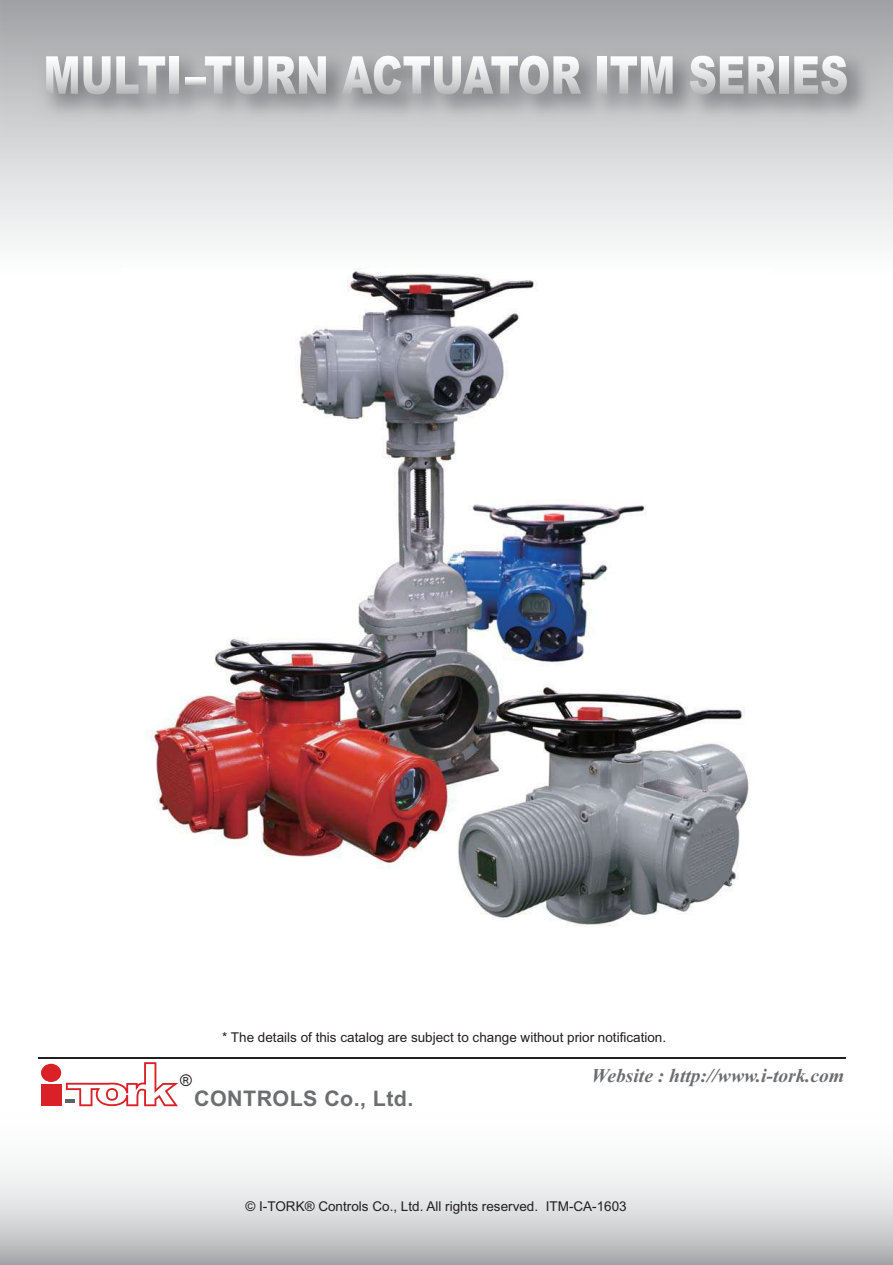
<style>
.page{position:relative;width:893px;height:1265px;background:#fff}
.page>*{position:absolute;margin:0;border:0;box-sizing:border-box;transform-origin:0 0}
.t1{font:700 21.45px "Arial";letter-spacing:.02em;color:#6d6e70}
.t2{font:italic 700 19.5px "Times New Roman";color:#6d6e70}
.t3{font:16.05px "Microsoft Sans Serif";color:#231f20}
.t4{font:13.5px "Arial";color:#231f20}
</style>
<div class="page">
<svg style="left:0;top:1081px;width:893px;height:183px"></svg>
<svg style="left:0;top:0;width:893px;height:269px"></svg>
<hr style="left:38px;top:1057px;width:808px;height:1px;background:#231f20">
<div style="left:41px;top:1083px;width:20px;height:22px;background:#da2128"></div>
<div style="left:41px;top:1063px;width:20px;height:18px;background:#da2128;border-radius:50%"></div>
<svg style="left:66px;top:1062px;width:112px;height:44px"></svg>
<img style="left:150px;top:269px;width:601px;height:657px">
<img style="left:33px;top:43px;width:847px;height:84px">
<svg style="left:46px;top:56px;width:119px;height:38px"></svg>
<svg style="left:169px;top:56px;width:9px;height:38px"></svg>
<svg style="left:185px;top:78px;width:20px;height:6px"></svg>
<svg style="left:205px;top:56px;width:57px;height:38px"></svg>
<svg style="left:268px;top:56px;width:58px;height:38px"></svg>
<svg style="left:342px;top:56px;width:239px;height:38px"></svg>
<svg style="left:597px;top:56px;width:9px;height:38px"></svg>
<svg style="left:610px;top:56px;width:63px;height:38px"></svg>
<svg style="left:690px;top:56px;width:86px;height:38px"></svg>
<svg style="left:779px;top:56px;width:9px;height:38px"></svg>
<svg style="left:794px;top:56px;width:53px;height:38px"></svg>
<p class="t3" style="left:180px;top:1071px;width:13px">®</p>
<p class="t4" style="left:222px;top:1032px;width:446px">* The details of this catalog are subject to change without prior notification.</p>
<h2 class="t2" style="left:592px;top:1064px;width:254px">Website : http://www.i-tork.com</h2>
<h1 class="t1" style="left:194px;top:1090px;width:221px">CONTROLS Co., Ltd.</h1>
<p class="t4" style="left:245px;top:1201px;width:383px">© I-TORK® Controls Co., Ltd. All rights reserved. ITM-CA-1603</p>
</div>
